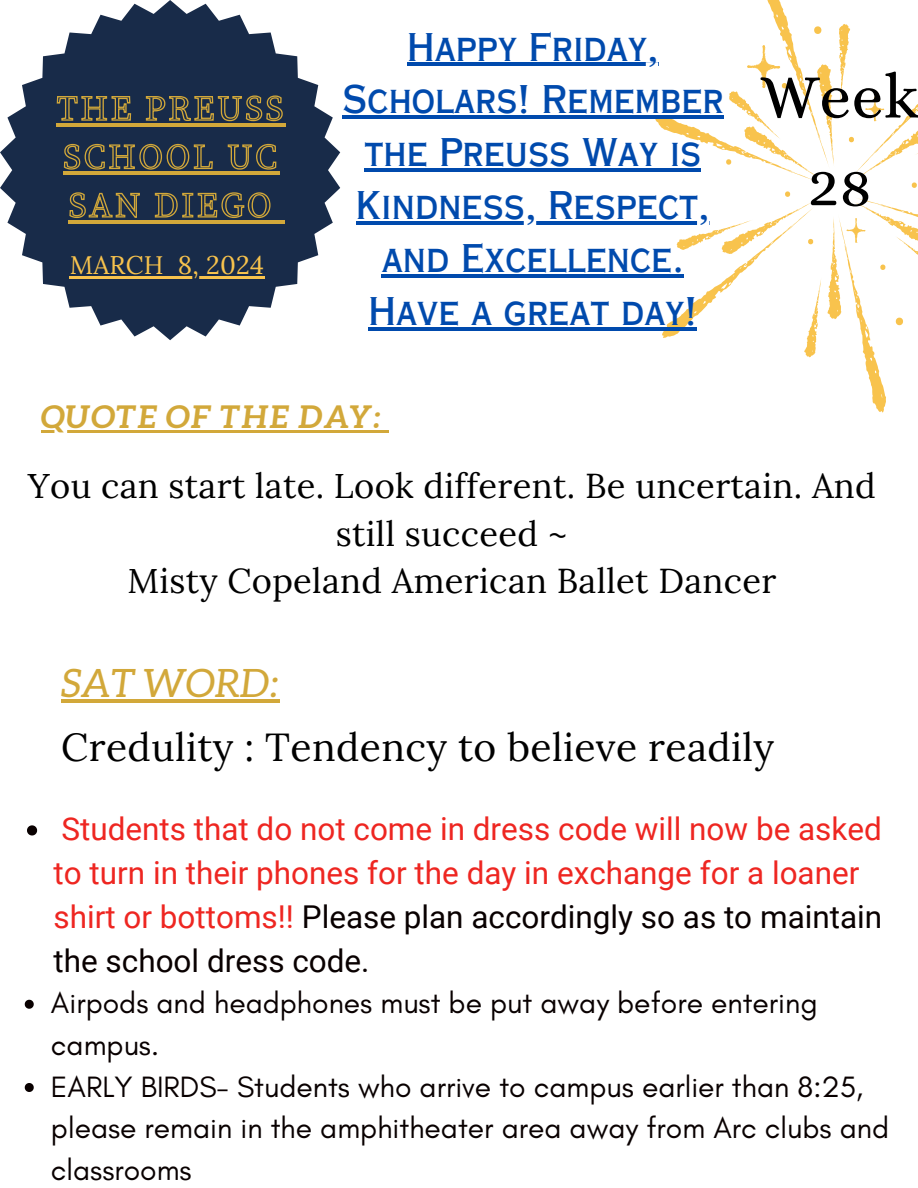
<style>
.page{position:relative;width:918px;height:1188px;background:#fff}
.page>*{position:absolute;margin:0;border:0;box-sizing:border-box;transform-origin:0 0}
.t1{font:63px/87.8px "Alice";letter-spacing:.01em;color:#000;text-align:center}
.t2{font:39px "Lora";letter-spacing:.01em;color:#000}
.t3{font:italic 39px "Aleo";letter-spacing:.01em;color:#d2a83a}
.t4{font:38.1px/52.8px "Copperplate Gothic LT Pro 30 AB";color:#004aad;text-align:center}
.t5{font:34.5px/47.2px "Lora";letter-spacing:.01em;color:#000;text-align:center}
.t6{font:31.5px/43.8px "Roboto";color:#ee2621}
.t7{font:italic 700 31.5px "Aleo";letter-spacing:.01em;color:#d2a83a}
.t8{font:30px/41.7px "Glacial Indifference";color:#090000}
.t9{font:25.5px "Lora";letter-spacing:.01em;color:#f8c34d}
.s1{color:#090000}
</style>
<div class="page">
<svg style="left:0;top:0;width:340px;height:340px;fill:#182b49"></svg>
<svg style="left:655px;top:0;width:263px;height:413px"></svg>
<hr style="left:407px;top:63px;width:252px;height:3px;background:#004aad">
<hr style="left:342px;top:116px;width:382px;height:3px;background:#004aad">
<hr style="left:364px;top:169px;width:337px;height:3px;background:#004aad">
<hr style="left:356px;top:221px;width:354px;height:4px;background:#004aad">
<hr style="left:382px;top:274px;width:302px;height:4px;background:#004aad">
<hr style="left:369px;top:327px;width:328px;height:4px;background:#004aad">
<hr style="left:70px;top:276px;width:94px;height:3px;background:#f8c34d">
<hr style="left:164px;top:276px;width:14px;height:3px;background:#f8c34d">
<hr style="left:178px;top:276px;width:86px;height:3px;background:#f8c34d">
<hr style="left:57px;top:123px;width:229px;height:4px;background:#d2a83a">
<svg style="left:56px;top:95px;width:228px;height:27px;background:#494c44"></svg>
<hr style="left:63px;top:172px;width:217px;height:3px;background:#d2a83a">
<svg style="left:63px;top:143px;width:214px;height:27px;background:#434745"></svg>
<hr style="left:69px;top:220px;width:205px;height:4px;background:#d2a83a">
<svg style="left:69px;top:191px;width:202px;height:28px;background:#454945"></svg>
<hr style="left:274px;top:220px;width:11px;height:4px;background:#d2a83a">
<hr style="left:41px;top:430px;width:340px;height:3px;background:#d2a83a">
<svg style="left:381px;top:430px;width:8px;height:3px"></svg>
<svg style="left:27px;top:825px;width:10px;height:10px"></svg>
<svg style="left:25px;top:1000px;width:9px;height:9px"></svg>
<svg style="left:25px;top:1083px;width:9px;height:9px"></svg>
<hr style="left:61px;top:699px;width:218px;height:4px;background:#d2a83a">
<p class="t9" style="left:70px;top:248px;width:96px">MARCH</p>
<h1 class="t9" style="left:178px;top:248px;width:88px">8, 2024</h1>
<p class="t4" style="left:342px;top:25px;width:383px">Happy Friday,<br>Scholars! Remember the Preuss Way is</p>
<p class="t4" style="left:356px;top:184px;width:355px">Kindness, Respect, and Excellence.<br>Have a great day!</p>
<h6 class="t7" style="left:41px;top:399px;width:341px">QUOTE OF THE DAY:</h6>
<h4 class="t1" style="left:760px;top:52px;width:161px">Week<br>28</h4>
<p class="t5" style="left:28px;top:462px;width:849px">You can start late. Look different. Be uncertain. And still succeed ~<br>Misty Copeland American Ballet Dancer</p>
<p class="t3" style="left:61px;top:661px;width:219px">SAT WORD:</p>
<p class="t2" style="left:61px;top:721px;width:714px">Credulity : Tendency to believe readily</p>
<h2 class="t6" style="left:54px;top:807px;width:830px">Students that do not come in dress code will now be asked to turn in their phones for the day in exchange for a loaner shirt or bottoms!! <span class="s1">Please plan accordingly so as to maintain the school dress code.</span></h2>
<h3 class="t8" style="left:51px;top:982px;width:768px">Airpods and headphones must be put away before entering campus.</h3>
<p class="t8" style="left:51px;top:1065px;width:840px">EARLY BIRDS- Students who arrive to campus earlier than 8:25, please remain in the amphitheater area away from Arc clubs and classrooms</p>
</div>
